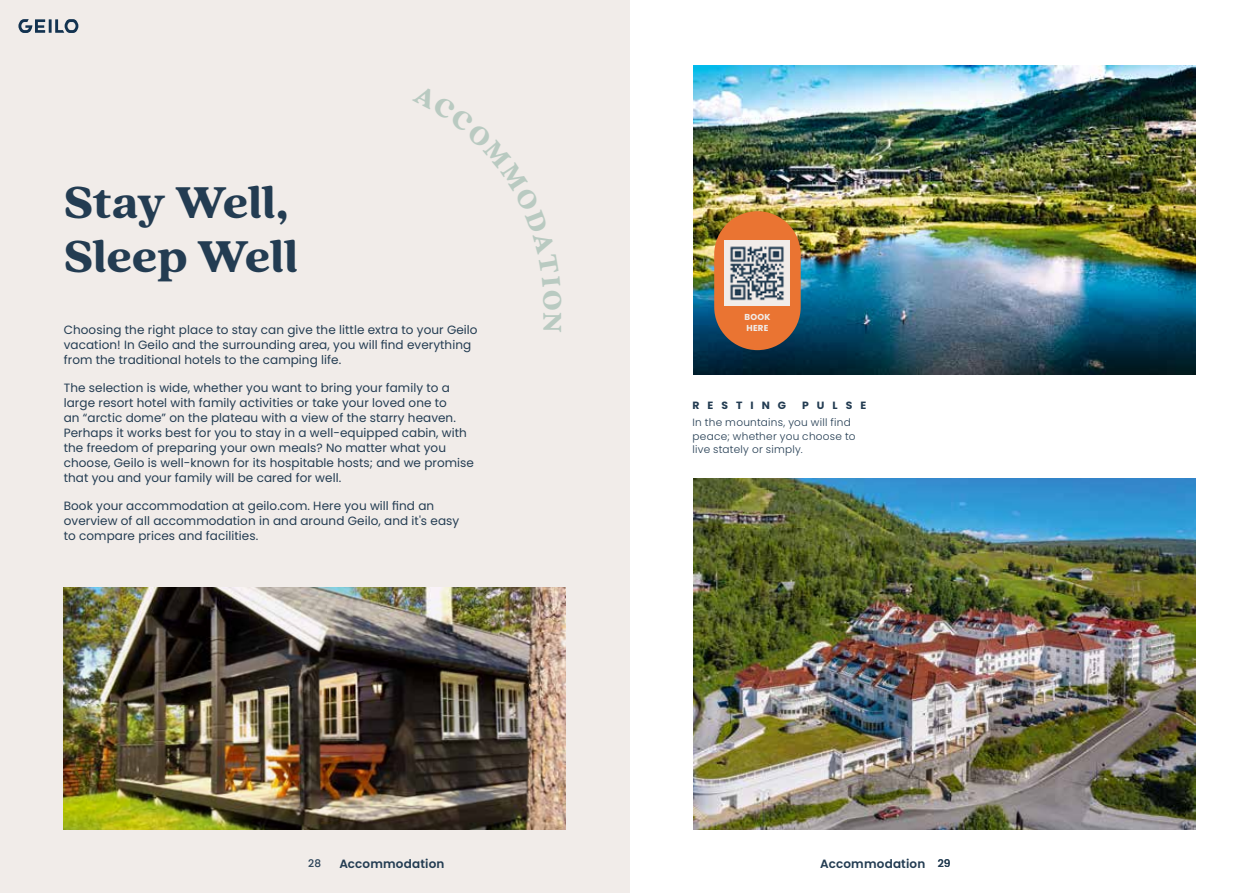
<style>
.page{position:relative;width:1259px;height:893px;background:#fff}
.page>*{position:absolute;margin:0;border:0;box-sizing:border-box;transform-origin:0 0}
.t1{font:900 49.5px/54px "Quincy CF";letter-spacing:-.02em;color:#233c52}
.t2{font:900 28.5px "Quincy CF";color:#b9cac1}
.t3{font:12px/15px "Poppins";letter-spacing:.005em;color:#233c52}
.t4{font:600 12px "Poppins";letter-spacing:.015em;color:#233c52}
.t5{font:300 10.5px/13.5px "Poppins";letter-spacing:.025em;color:#233c52}
.t6{font:700 10.5px "Poppins";color:#233c52}
.t7{font:500 10.5px "Poppins";color:#233c52}
.t8{font:700 8.7px "Poppins";letter-spacing:.03em;color:#f1ece9}
</style>
<div class="page">
<div style="left:0;top:0;width:629px;height:893px;background:#f1ece9"></div>
<img style="left:693px;top:65px;width:502px;height:309px">
<img style="left:693px;top:478px;width:502px;height:351px">
<img style="left:63px;top:588px;width:502px;height:241px">
<hr style="left:49px;top:19px;width:3px;height:14px;background:#133350">
<svg style="left:55px;top:19px;width:23px;height:14px"></svg>
<svg style="left:18px;top:19px;width:27px;height:14px"></svg>
<img style="left:714px;top:211px;width:86px;height:139px">
<img style="left:724px;top:241px;width:65px;height:65px">
<h1 class="t1" style="left:64px;top:176px;width:236px">Stay Well,<br>Sleep Well</h1>
<h2 class="t2" style="left:569px;top:312px;width:22px;rotate:90deg">N</h2>
<p class="t8" style="left:744px;top:312px;width:27px">BOOK</p>
<p class="t3" style="left:64px;top:323px;width:415px">Choosing the right place to stay can give the little extra to your Geilo</p>
<p class="t8" style="left:746px;top:323px;width:24px">HERE</p>
<p class="t3" style="left:64px;top:338px;width:409px">vacation! In Geilo and the surrounding area, you will find everything from the traditional hotels to the camping life.</p>
<p class="t3" style="left:64px;top:380px;width:412px">The selection is wide, whether you want to bring your family to a large resort hotel with family activities or take your loved one to<br>an “arctic dome” on the plateau with a view of the starry heaven.<br>Perhaps it works best for you to stay in a well-equipped cabin, with the freedom of preparing your own meals? No matter what you choose, Geilo is well-known for its hospitable hosts; and we promise that you and your family will be cared for well.</p>
<p class="t3" style="left:64px;top:498px;width:397px">Book your accommodation at geilo.com. Here you will find an overview of all accommodation in and around Geilo, and it's easy to compare prices and facilities.</p>
<p class="t6" style="left:692px;top:399px;width:95px">R E S T I N G</p>
<p class="t6" style="left:802px;top:399px;width:66px">P U L S E</p>
<p class="t5" style="left:692px;top:416px;width:164px">In the mountains, you will find peace; whether you choose to live stately or simply.</p>
<p class="t4" style="left:339px;top:856px;width:107px">Accommodation</p>
<p class="t4" style="left:820px;top:856px;width:107px">Accommodation</p>
<p class="t7" style="left:308px;top:857px;width:14px">28</p>
<p class="t7" style="left:938px;top:857px;width:14px">29</p>
</div>
